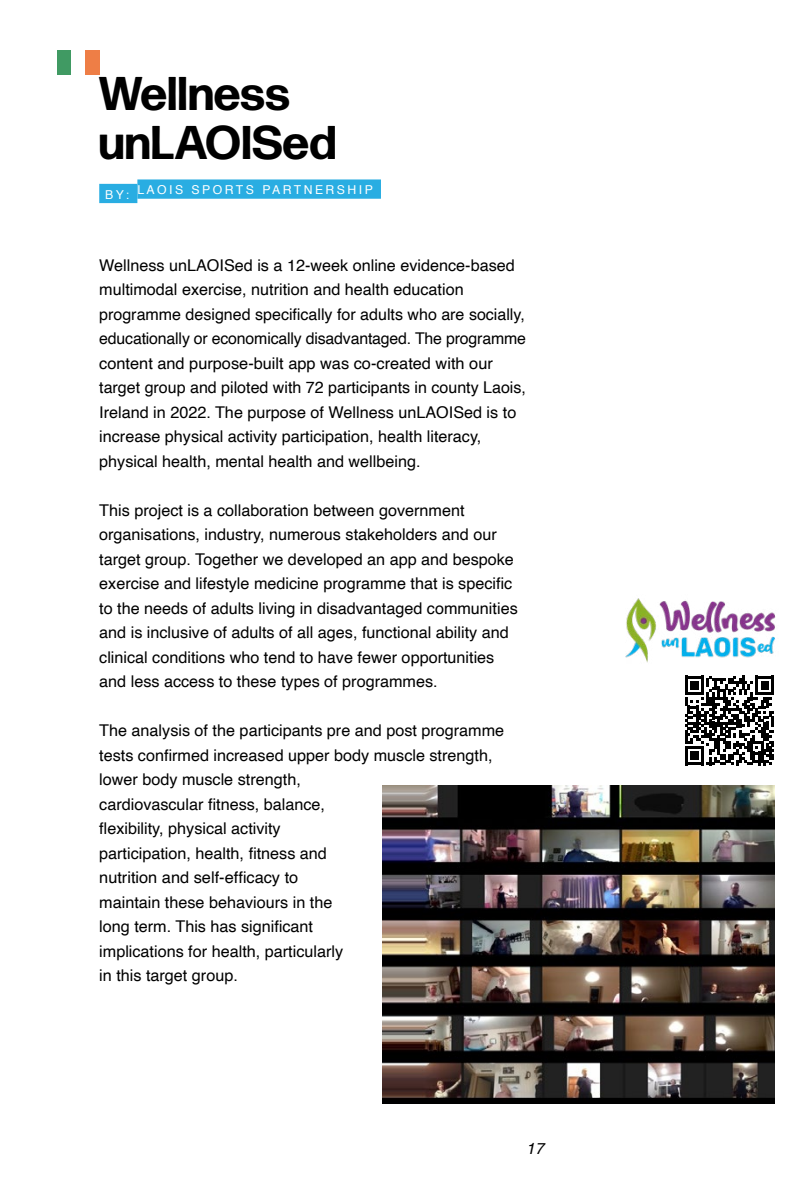
<style>
.page{position:relative;width:794px;height:1191px;background:#fff}
.page>*{position:absolute;margin:0;border:0;box-sizing:border-box;transform-origin:0 0}
.H3_Kop{font:700 47.25px/49px "Forma DJR Display";letter-spacing:.015em;color:#000}
.Body{font:16.1px/24.5px "Helvetica";color:#000}
.t1{font:italic 15.75px "Helvetica";color:#000}
.By{font:12.25px "Helvetica";letter-spacing:.2em;color:#fff}
</style>
<div class="page">
<img style="left:382px;top:785px;width:392px;height:318px">
<img style="left:625px;top:598px;width:151px;height:65px">
<svg style="left:685px;top:676px;width:89px;height:89px"></svg>
<div style="left:57px;top:50px;width:14px;height:24px;background:#409a63"></div>
<div style="left:85px;top:50px;width:14px;height:24px;background:#ee7e46"></div>
<div style="left:99px;top:184px;width:38px;height:19px;background:#29ade2"></div>
<div style="left:137px;top:179px;width:244px;height:20px;background:#29ade2"></div>
<hr style="left:774px;top:0;width:1px;height:1191px;background:#ea3633">
<hr style="left:0;top:1153px;width:794px;height:1px;background:#ea3633">
<h3 class="H3_Kop" style="left:99px;top:68px;width:238px">Wellness unLAOISed</h3>
<p class="By" style="left:105px;top:181px;width:269px">BY: LAOIS SPORTS PARTNERSHIP</p>
<p class="Body" style="left:99px;top:253px;width:428px">Wellness unLAOISed is a 12-week online evidence-based multimodal exercise, nutrition and health education programme designed specifically for adults who are socially, educationally or economically disadvantaged. The programme content and purpose-built app was co-created with our target group and piloted with 72 participants in county Laois, Ireland in 2022. The purpose of Wellness unLAOISed is to increase physical activity participation, health literacy, physical health, mental health and wellbeing.</p>
<p class="Body" style="left:99px;top:498px;width:420px">This project is a collaboration between government organisations, industry, numerous stakeholders and our target group. Together we developed an app and bespoke exercise and lifestyle medicine programme that is specific to the needs of adults living in disadvantaged communities and is inclusive of adults of all ages, functional ability and clinical conditions who tend to have fewer opportunities and less access to these types of programmes.</p>
<p class="Body" style="left:99px;top:718px;width:406px">The analysis of the participants pre and post programme tests confirmed increased upper body muscle strength, lower body muscle strength,<br>cardiovascular fitness, balance,<br>flexibility, physical activity<br>participation, health, fitness and<br>nutrition and self-efficacy to<br>maintain these behaviours in the<br>long term. This has significant<br>implications for health, particularly<br>in this target group.</p>
<p class="t1" style="left:526px;top:1135px;width:19px">17</p>
</div>
